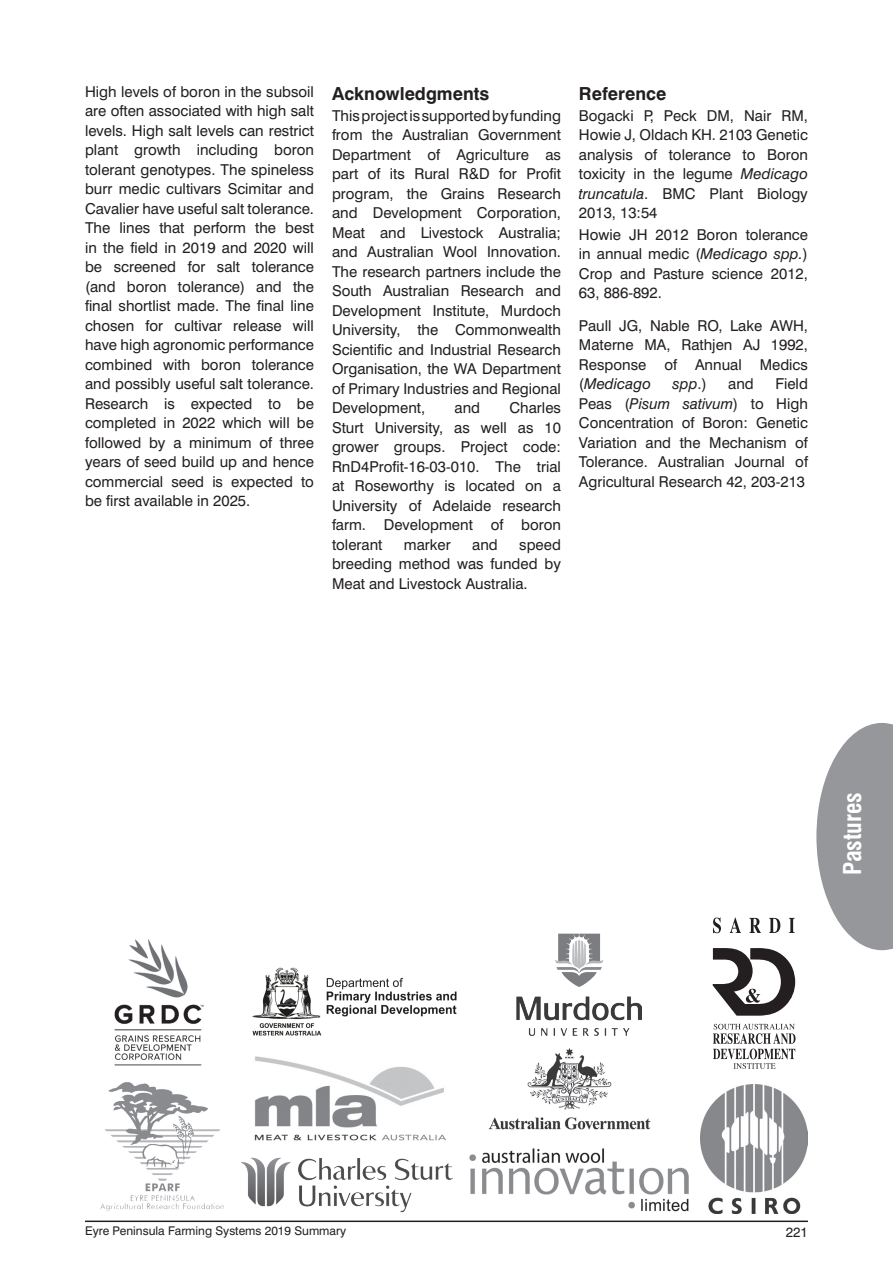
<style>
.page{position:relative;width:893px;height:1263px;background:#fff}
.page>*{position:absolute;margin:0;border:0;box-sizing:border-box;transform-origin:0 0}
.t1{font:700 condensed 24px "Swiss 721 BT";color:#fff}
.t2{font:700 18px "Swiss 721 BT";color:#231f20}
.t3{font:15px/19.5px "Swiss 721 BT";color:#231f20;text-align:justify}
.t4{font:italic 15px "Swiss 721 BT";color:#231f20}
.t5{font:13.5px "Swiss 721 BT";color:#231f20}
.t6{font:12px "Swiss 721 BT";color:#231f20}
.s1{font-style:italic}
.s2{font-style:normal}
</style>
<div class="page">
<hr style="left:85px;top:1220px;width:723px;height:2px;background:#231f20">
<img style="left:488px;top:1048px;width:163px;height:82px">
<img style="left:254px;top:1056px;width:191px;height:85px">
<svg style="left:713px;top:1024px;width:82px;height:45px"></svg>
<svg style="left:713px;top:948px;width:82px;height:68px"></svg>
<svg style="left:713px;top:917px;width:8px;height:16px"></svg>
<svg style="left:730px;top:918px;width:11px;height:15px"></svg>
<svg style="left:749px;top:918px;width:12px;height:15px"></svg>
<svg style="left:769px;top:918px;width:11px;height:15px"></svg>
<svg style="left:789px;top:918px;width:6px;height:15px"></svg>
<img style="left:701px;top:1084px;width:107px;height:129px">
<img style="left:100px;top:1082px;width:124px;height:129px">
<img style="left:469px;top:1148px;width:220px;height:64px">
<img style="left:516px;top:933px;width:126px;height:102px">
<img style="left:241px;top:1157px;width:212px;height:56px">
<img style="left:252px;top:967px;width:204px;height:68px">
<img style="left:114px;top:939px;width:90px;height:127px">
<svg style="left:816px;top:723px;width:77px;height:227px"></svg>
<p class="t3" style="left:85px;top:81px;width:230px">High levels of boron in the subsoil are often associated with high salt levels. High salt levels can restrict plant growth including boron tolerant genotypes. The spineless burr medic cultivars Scimitar and Cavalier have useful salt tolerance.<br>The lines that perform the best in the field in 2019 and 2020 will be screened for salt tolerance (and boron tolerance) and the final shortlist made. The final line chosen for cultivar release will have high agronomic performance combined with boron tolerance and possibly useful salt tolerance.<br>Research is expected to be completed in 2022 which will be followed by a minimum of three years of seed build up and hence commercial seed is expected to be first available in 2025.</p>
<p class="t2" style="left:332px;top:82px;width:159px">Acknowledgments</p>
<p class="t3" style="left:332px;top:106px;width:230px">This project is supported by funding from the Australian Government Department of Agriculture as part of its Rural R&amp;D for Profit program, the Grains Research and Development Corporation, Meat and Livestock Australia; and Australian Wool Innovation.<br>The research partners include the South Australian Research and Development Institute, Murdoch University, the Commonwealth Scientific and Industrial Research Organisation, the WA Department of Primary Industries and Regional Development,</p>
<p class="t3" style="left:332px;top:398px;width:230px;text-indent:178px">Charles Sturt University, as well as 10 grower groups. Project code:<br>RnD4Profit-16-03-010. The trial at Roseworthy is located on a University of Adelaide research farm. Development of boron tolerant</p>
<p class="t3" style="left:455px;top:398px;width:27px">and</p>
<p class="t3" style="left:332px;top:535px;width:230px;text-indent:187px">speed breeding method was funded by Meat and Livestock Australia.</p>
<p class="t3" style="left:404px;top:535px;width:48px">marker</p>
<p class="t3" style="left:472px;top:535px;width:27px">and</p>
<p class="t2" style="left:579px;top:82px;width:89px">Reference</p>
<p class="t3" style="left:579px;top:106px;width:230px">Bogacki P, Peck DM, Nair RM, Howie J, Oldach KH. 2103 Genetic analysis of tolerance to Boron toxicity in the legume <span class="s1">Medicago truncatula</span>. BMC Plant Biology 2013, 13:54</p>
<p class="t3" style="left:579px;top:225px;width:230px">Howie JH 2012 Boron tolerance in annual medic (<span class="s1">Medicago spp.</span>)<br>Crop and Pasture science 2012, 63, 886-892.</p>
<p class="t3" style="left:579px;top:315px;width:230px">Paull JG, Nable RO, Lake AWH, Materne MA, Rathjen AJ 1992, Response of Annual Medics (<span class="s1">Medicago</span></p>
<p class="t4" style="left:672px;top:375px;width:36px">spp<span class="s2">.)</span></p>
<p class="t3" style="left:728px;top:374px;width:27px">and</p>
<p class="t3" style="left:579px;top:374px;width:230px;text-indent:196px">Field Peas (<span class="s1">Pisum sativum</span>) to High Concentration of Boron: Genetic Variation and the Mechanism of Tolerance. Australian Journal of Agricultural Research 42, 203-213</p>
<p class="t1" style="left:838px;top:875px;width:84px;rotate:-90deg">Pastures</p>
<p class="t6" style="left:85px;top:1223px;width:263px">Eyre Peninsula Farming Systems 2019 Summary</p>
<p class="t5" style="left:786px;top:1224px;width:24px">221</p>
</div>
